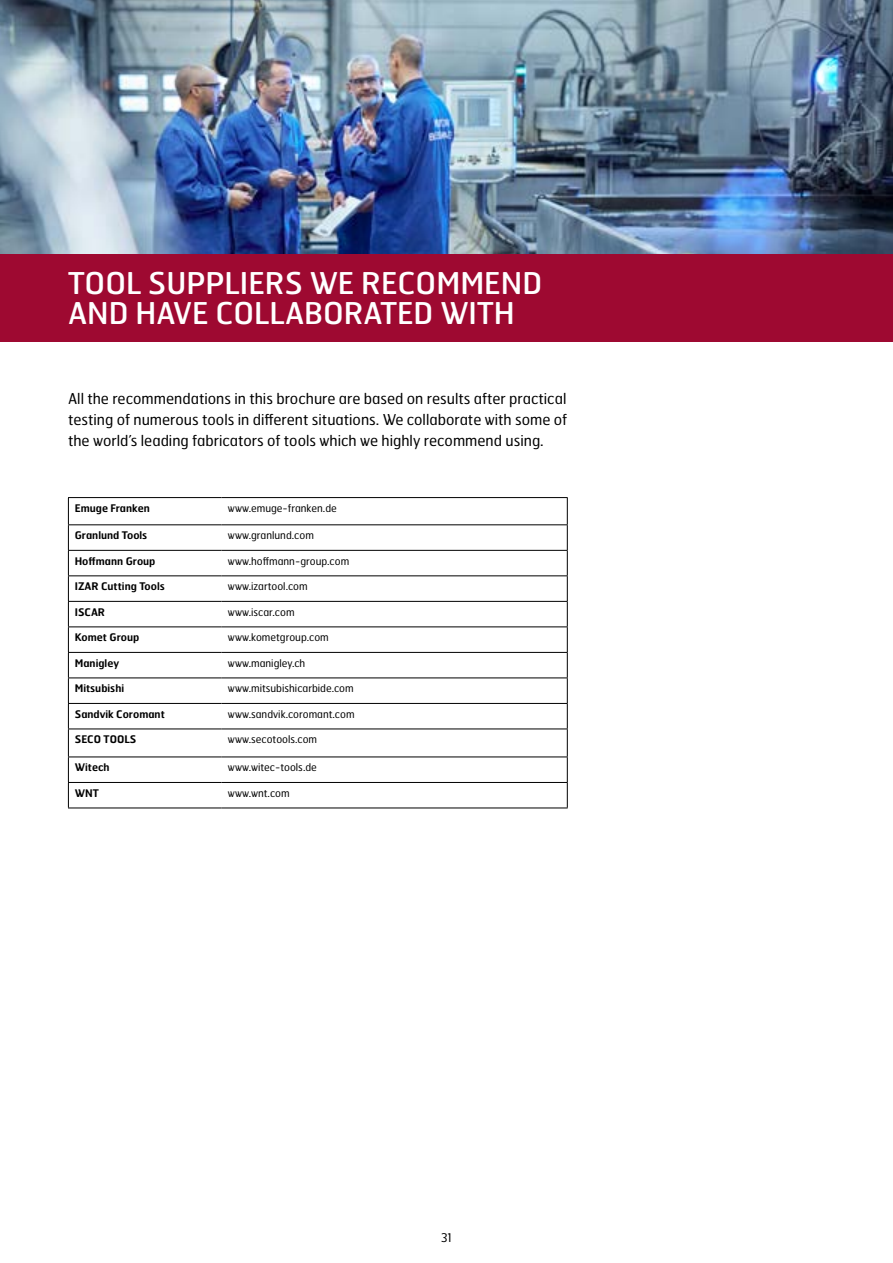
<style>
.page{position:relative;width:893px;height:1263px;background:#fff}
.page>*{position:absolute;margin:0;border:0;box-sizing:border-box;transform-origin:0 0}
.t1{font:30px/30px "Hermes FB";color:#fff}
.t2{font:15px/21px "Hermes FB";color:#000;text-align:justify}
.t3{font:12px "Hermes FB";color:#000}
.t4{font:10.5px "Hermes FB";color:#000}
.t5{font:600 10.5px "Hermes FB";color:#000}
</style>
<div class="page">
<hr style="left:68px;top:497px;width:153px;height:1px;background:#000">
<hr style="left:221px;top:497px;width:347px;height:1px;background:#000">
<hr style="left:68px;top:524px;width:153px;height:1px;background:#000">
<hr style="left:221px;top:524px;width:347px;height:1px;background:#000">
<hr style="left:68px;top:550px;width:153px;height:1px;background:#000">
<hr style="left:221px;top:550px;width:347px;height:1px;background:#000">
<hr style="left:68px;top:575px;width:153px;height:1px;background:#000">
<hr style="left:221px;top:575px;width:347px;height:1px;background:#000">
<hr style="left:68px;top:601px;width:153px;height:1px;background:#000">
<hr style="left:221px;top:601px;width:347px;height:1px;background:#000">
<hr style="left:68px;top:626px;width:153px;height:1px;background:#000">
<hr style="left:221px;top:626px;width:347px;height:1px;background:#000">
<hr style="left:68px;top:652px;width:153px;height:1px;background:#000">
<hr style="left:221px;top:652px;width:347px;height:1px;background:#000">
<hr style="left:68px;top:677px;width:153px;height:1px;background:#000">
<hr style="left:221px;top:677px;width:347px;height:1px;background:#000">
<hr style="left:68px;top:703px;width:153px;height:1px;background:#000">
<hr style="left:221px;top:703px;width:347px;height:1px;background:#000">
<hr style="left:68px;top:728px;width:153px;height:1px;background:#000">
<hr style="left:221px;top:728px;width:347px;height:1px;background:#000">
<hr style="left:68px;top:756px;width:153px;height:1px;background:#000">
<hr style="left:221px;top:756px;width:347px;height:1px;background:#000">
<hr style="left:68px;top:782px;width:153px;height:1px;background:#000">
<svg style="left:68px;top:498px;width:1px;height:309px"></svg>
<hr style="left:221px;top:782px;width:347px;height:1px;background:#000">
<svg style="left:567px;top:498px;width:1px;height:309px"></svg>
<hr style="left:68px;top:807px;width:153px;height:1px;background:#000">
<hr style="left:221px;top:807px;width:347px;height:1px;background:#000">
<img style="left:0;top:0;width:893px;height:254px">
<div style="left:0;top:254px;width:893px;height:87px;background:#9e0931"></div>
<h1 class="t1" style="left:68px;top:267px;width:476px">TOOL SUPPLIERS WE RECOMMEND<br>AND HAVE COLLABORATED WITH</h1>
<h2 class="t2" style="left:68px;top:387px;width:501px">All the recommendations in this brochure are based on results after practical testing of numerous tools in different situations. We collaborate with some of the world’s leading fabricators of tools which we highly recommend using.</h2>
<p class="t5" style="left:75px;top:501px;width:77px">Emuge Franken</p>
<p class="t4" style="left:228px;top:502px;width:110px">www.emuge-franken.de</p>
<p class="t5" style="left:75px;top:529px;width:74px">Granlund Tools</p>
<p class="t4" style="left:228px;top:529px;width:88px">www.granlund.com</p>
<p class="t5" style="left:75px;top:554px;width:82px">Hoffmann Group</p>
<p class="t4" style="left:228px;top:554px;width:123px">www.hoffmann-group.com</p>
<p class="t5" style="left:75px;top:580px;width:92px">IZAR Cutting Tools</p>
<p class="t4" style="left:228px;top:580px;width:81px">www.izartool.com</p>
<p class="t5" style="left:75px;top:605px;width:32px">ISCAR</p>
<p class="t4" style="left:228px;top:605px;width:68px">www.iscar.com</p>
<p class="t5" style="left:75px;top:631px;width:66px">Komet Group</p>
<p class="t4" style="left:228px;top:631px;width:103px">www.kometgroup.com</p>
<p class="t5" style="left:75px;top:656px;width:46px">Manigley</p>
<p class="t4" style="left:228px;top:656px;width:79px">www.manigley.ch</p>
<p class="t5" style="left:75px;top:682px;width:51px">Mitsubishi</p>
<p class="t4" style="left:228px;top:682px;width:127px">www.mitsubishicarbide.com</p>
<p class="t5" style="left:75px;top:707px;width:92px">Sandvik Coromant</p>
<p class="t4" style="left:228px;top:707px;width:128px">www.sandvik.coromant.com</p>
<p class="t5" style="left:75px;top:733px;width:63px">SECO TOOLS</p>
<p class="t4" style="left:228px;top:733px;width:91px">www.secotools.com</p>
<p class="t5" style="left:75px;top:761px;width:36px">Witech</p>
<p class="t4" style="left:228px;top:761px;width:90px">www.witec-tools.de</p>
<p class="t5" style="left:75px;top:786px;width:26px">WNT</p>
<p class="t4" style="left:228px;top:786px;width:63px">www.wnt.com</p>
<p class="t3" style="left:441px;top:1230px;width:12px">31</p>
</div>
